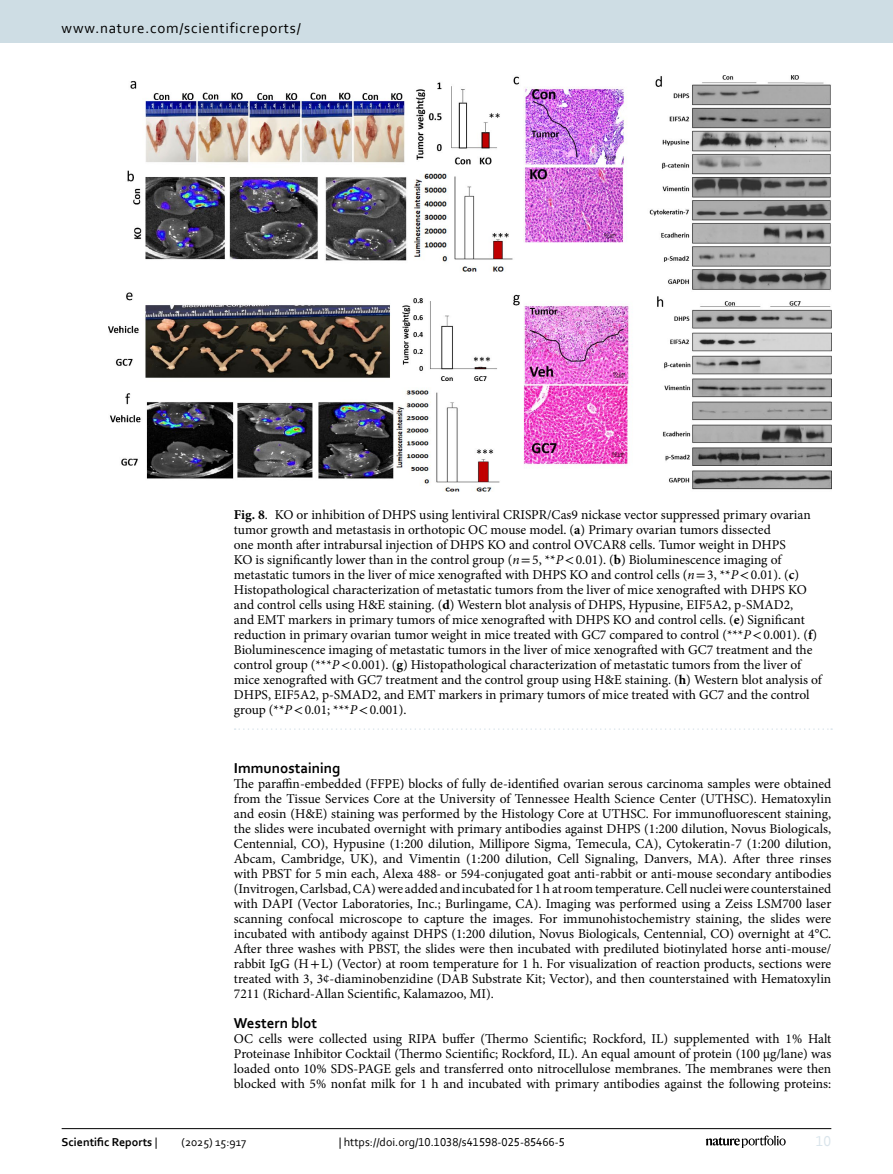
<style>
.page{position:relative;width:893px;height:1174px;background:#fff}
.page>*{position:absolute;margin:0;border:0;box-sizing:border-box;transform-origin:0 0}
.t1{font:15px "Corbel";letter-spacing:.05em;color:#000}
.Head_2{font:700 15px "Corbel";color:#000}
.t2{font:15px "Corbel";color:#d9e4eb}
.Body_Text{font:13.5px/15px "Minion Pro";color:#000;text-align:justify}
.Figure_Caption{font:13.5px/15px "Minion Pro";color:#000}
.t3{font:12px "Corbel";color:#000}
.t4{font:700 12px "Corbel";color:#000}
.s1{font-weight:700}
.s2{font-style:italic}
.s3{font-family:"STIX"}
.s4{font-weight:400}
</style>
<div class="page">
<img style="left:108px;top:76px;width:723px;height:415px">
<svg style="left:235px;top:728px;width:597px;height:2px"></svg>
<hr style="left:62px;top:1128px;width:769px;height:1px;background:#000">
<svg style="left:706px;top:1135px;width:80px;height:12px"></svg>
<div style="left:0;top:0;width:893px;height:43px;background:#cedde4"></div>
<p class="t1" style="left:62px;top:18px;width:241px">www.nature.com/scientificreports/</p>
<p class="Figure_Caption" style="left:234px;top:507px;width:589px"><span class="s1">Fig. 8</span>. KO or inhibition of DHPS using lentiviral CRISPR/Cas9 nickase vector suppressed primary ovarian tumor growth and metastasis in orthotopic OC mouse model. (<span class="s1">a</span>) Primary ovarian tumors dissected<br>one month after intrabursal injection of DHPS KO and control OVCAR8 cells. Tumor weight in DHPS<br>KO is significantly lower than in the control group (<span class="s2">n</span><span class="s3">=</span>5, **<span class="s2">P</span><span class="s3">&lt;</span>0.01). (<span class="s1">b</span>) Bioluminescence imaging of metastatic tumors in the liver of mice xenografted with DHPS KO and control cells (<span class="s2">n</span><span class="s3">=</span>3, **<span class="s2">P</span><span class="s3">&lt;</span>0.01). (<span class="s1">c</span>)<br>Histopathological characterization of metastatic tumors from the liver of mice xenografted with DHPS KO and control cells using H&amp;E staining. (<span class="s1">d</span>) Western blot analysis of DHPS, Hypusine, EIF5A2, p-SMAD2,<br>and EMT markers in primary tumors of mice xenografted with DHPS KO and control cells. (<span class="s1">e</span>) Significant reduction in primary ovarian tumor weight in mice treated with GC7 compared to control (***<span class="s2">P</span><span class="s3">&lt;</span>0.001). (<span class="s1">f</span>)<br>Bioluminescence imaging of metastatic tumors in the liver of mice xenografted with GC7 treatment and the control group (***<span class="s2">P</span><span class="s3">&lt;</span>0.001). (<span class="s1">g</span>) Histopathological characterization of metastatic tumors from the liver of mice xenografted with GC7 treatment and the control group using H&amp;E staining. (<span class="s1">h</span>) Western blot analysis of DHPS, EIF5A2, p-SMAD2, and EMT markers in primary tumors of mice treated with GC7 and the control group (**<span class="s2">P</span><span class="s3">&lt;</span>0.01; ***<span class="s2">P</span><span class="s3">&lt;</span>0.001).</p>
<p class="Head_2" style="left:234px;top:759px;width:108px">Immunostaining</p>
<p class="Body_Text" style="left:234px;top:776px;width:599px">The paraffin-embedded (FFPE) blocks of fully de-identified ovarian serous carcinoma samples were obtained from the Tissue Services Core at the University of Tennessee Health Science Center (UTHSC). Hematoxylin and eosin (H&amp;E) staining was performed by the Histology Core at UTHSC. For immunofluorescent staining, the slides were incubated overnight with primary antibodies against DHPS (1:200 dilution, Novus Biologicals, Centennial, CO), Hypusine (1:200 dilution, Millipore Sigma, Temecula, CA), Cytokeratin-7 (1:200 dilution, Abcam, Cambridge, UK), and Vimentin (1:200 dilution, Cell Signaling, Danvers, MA). After three rinses with PBST for 5 min each, Alexa 488- or 594-conjugated goat anti-rabbit or anti-mouse secondary antibodies (Invitrogen, Carlsbad, CA) were added and incubated for 1 h at room temperature. Cell nuclei were counterstained with DAPI (Vector Laboratories, Inc.; Burlingame, CA). Imaging was performed using a Zeiss LSM700 laser scanning confocal microscope to capture the images. For immunohistochemistry staining, the slides were incubated with antibody against DHPS (1:200 dilution, Novus Biologicals, Centennial, CO) overnight at 4°C.<br>After three washes with PBST, the slides were then incubated with prediluted biotinylated horse anti-mouse/ rabbit IgG (H<span class="s3">+</span>L) (Vector) at room temperature for 1 h. For visualization of reaction products, sections were treated with 3, 3¢-diaminobenzidine (DAB Substrate Kit; Vector), and then counterstained with Hematoxylin 7211 (Richard-Allan Scientific, Kalamazoo, MI).</p>
<p class="Head_2" style="left:234px;top:1014px;width:85px">Western blot</p>
<p class="Body_Text" style="left:234px;top:1031px;width:599px">OC cells were collected using RIPA buffer (Thermo Scientific; Rockford, IL) supplemented with 1% Halt Proteinase Inhibitor Cocktail (Thermo Scientific; Rockford, IL). An equal amount of protein (100 µg/lane) was loaded onto 10% SDS-PAGE gels and transferred onto nitrocellulose membranes. The membranes were then blocked with 5% nonfat milk for 1 h and incubated with primary antibodies against the following proteins:</p>
<p class="t4" style="left:62px;top:1134px;width:97px">Scientific Reports <span class="s4">|</span></p>
<p class="t3" style="left:181px;top:1134px;width:66px">(2025) 15:917</p>
<p class="t3" style="left:339px;top:1134px;width:228px">| https://doi.org/10.1038/s41598-025-85466-5</p>
<p class="t2" style="left:816px;top:1132px;width:17px">10</p>
</div>
